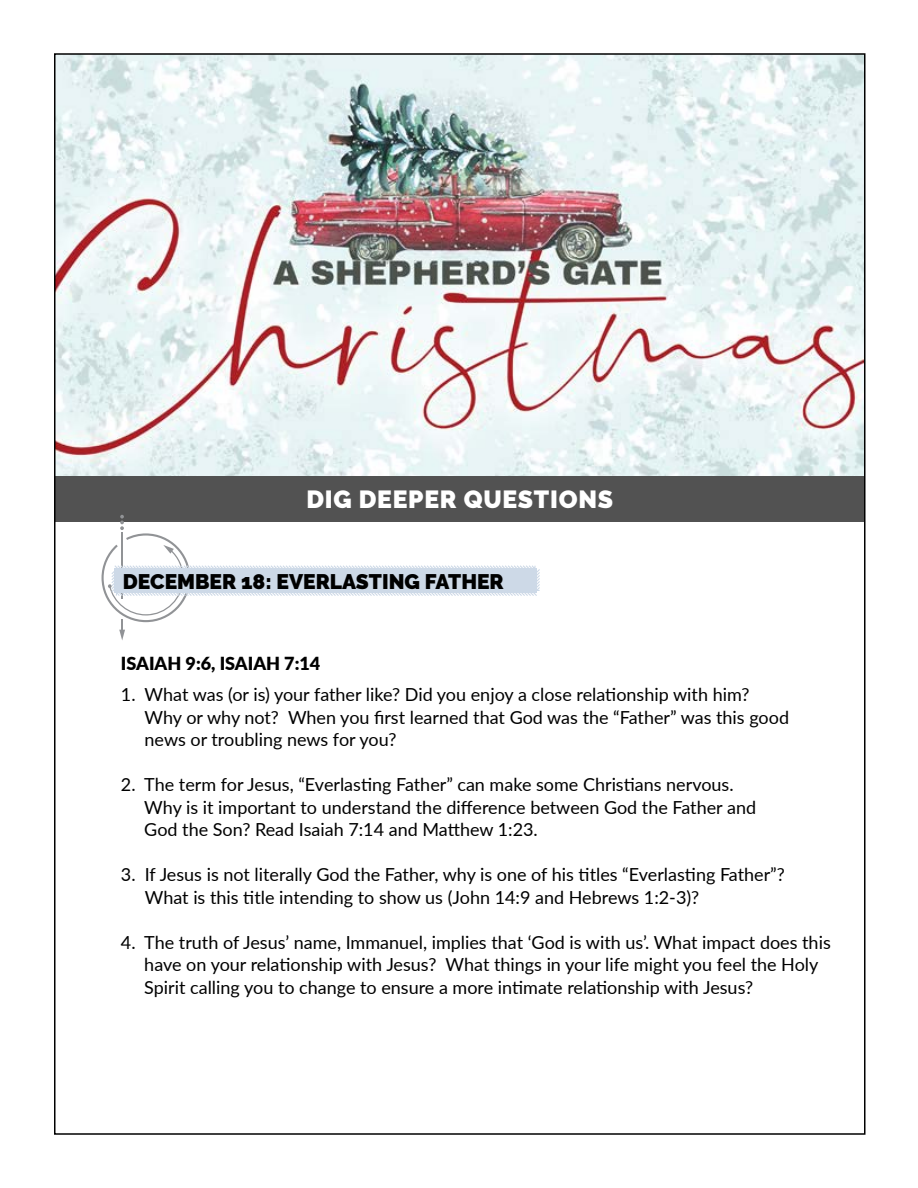
<style>
.page{position:relative;width:918px;height:1188px;background:#fff}
.page>*{position:absolute;margin:0;border:0;box-sizing:border-box;transform-origin:0 0}
.t1{font:900 24.75px "Raleway";letter-spacing:.03em;color:#fff}
.t2{font:900 21px "Raleway";color:#000}
.t3{font:18px/22.5px "Lato";color:#000}
.t4{font:900 18px "Lato";color:#000}
</style>
<div class="page">
<img style="left:57px;top:56px;width:806px;height:420px">
<div style="left:55px;top:476px;width:810px;height:45px;background:#525252"></div>
<svg style="left:102px;top:515px;width:439px;height:125px"></svg>
<h1 class="t1" style="left:307px;top:490px;width:308px">DIG DEEPER QUESTIONS</h1>
<p class="t2" style="left:123px;top:574px;width:383px">DECEMBER 18: EVERLASTING FATHER</p>
<p class="t4" style="left:121px;top:657px;width:201px">ISAIAH 9:6, ISAIAH 7:14</p>
<p class="t3" style="left:145px;top:683px;width:646px;text-indent:-24px">1. What was (or is) your father like? Did you enjoy a close relationship with him?<br>Why or why not? When you first learned that God was the “Father” was this good news or troubling news for you?</p>
<p class="t3" style="left:144px;top:773px;width:613px;text-indent:-23px">2. The term for Jesus, “Everlasting Father” can make some Christians nervous.<br>Why is it important to understand the difference between God the Father and<br>God the Son? Read Isaiah 7:14 and Matthew 1:23.</p>
<p class="t3" style="left:145px;top:863px;width:642px;text-indent:-24px">3. If Jesus is not literally God the Father, why is one of his titles “Everlasting Father”?<br>What is this title intending to show us (John 14:9 and Hebrews 1:2-3)?</p>
<p class="t3" style="left:144px;top:930px;width:688px;text-indent:-23px">4. The truth of Jesus’ name, Immanuel, implies that ‘God is with us’. What impact does this have on your relationship with Jesus? What things in your life might you feel the Holy<br>Spirit calling you to change to ensure a more intimate relationship with Jesus?</p>
</div>
